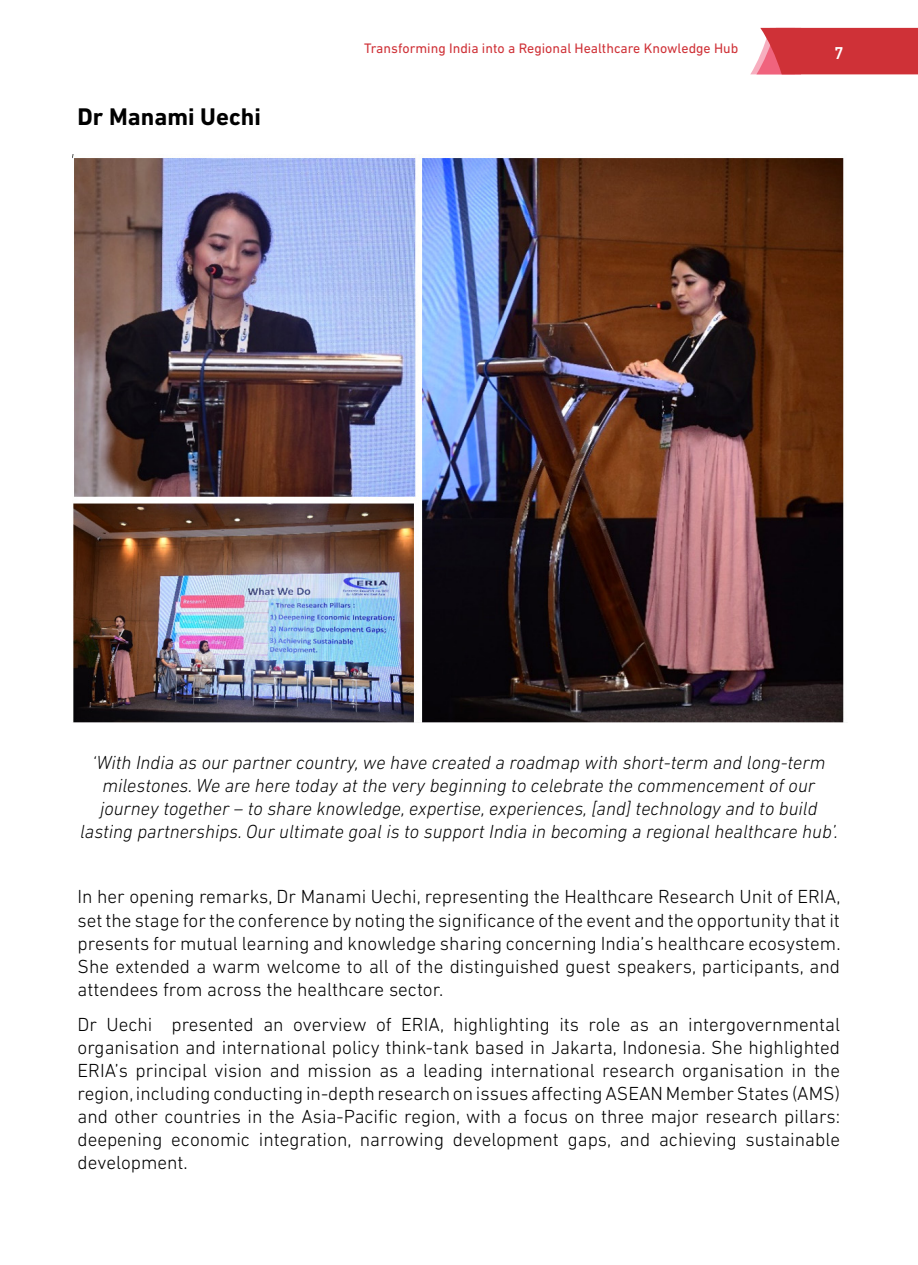
<style>
.page{position:relative;width:918px;height:1265px;background:#fff}
.page>*{position:absolute;margin:0;border:0;box-sizing:border-box;transform-origin:0 0}
.t1{font:700 24.5px "DIN Next LT Pro";color:#000}
.t2{font:300 19.25px/23.1px "DIN Next LT Pro";color:#000;text-align:justify}
.t3{font:italic 300 19.25px/23.1px "DIN Next LT Pro";color:#000;text-align:center}
.t4{font:500 17.5px "DIN Next LT Pro";color:#fff}
.t5{font:14px "DIN Next LT Pro";color:#cf3137}
</style>
<div class="page">
<svg style="left:750px;top:28px;width:168px;height:46px;background:#d44349"></svg>
<img style="left:73px;top:155px;width:771px;height:567px">
<p class="t1" style="left:78px;top:102px;width:185px">Dr Manami Uechi</p>
<p class="t5" style="left:364px;top:40px;width:376px">Transforming India into a Regional Healthcare Knowledge Hub</p>
<p class="t4" style="left:834px;top:43px;width:11px">7</p>
<p class="t3" style="left:80px;top:751px;width:759px">‘With India as our partner country, we have created a roadmap with short-term and long-term milestones. We are here today at the very beginning to celebrate the commencement of our journey together – to share knowledge, expertise, experiences, [and] technology and to build lasting partnerships. Our ultimate goal is to support India in becoming a regional healthcare hub’.</p>
<p class="t2" style="left:78px;top:885px;width:764px">In her opening remarks, Dr Manami Uechi, representing the Healthcare Research Unit of ERIA, set the stage for the conference by noting the significance of the event and the opportunity that it presents for mutual learning and knowledge sharing concerning India’s healthcare ecosystem.<br>She extended a warm welcome to all of the distinguished guest speakers, participants, and attendees from across the healthcare sector.</p>
<p class="t2" style="left:78px;top:1013px;width:764px">Dr Uechi presented an overview of ERIA, highlighting its role as an intergovernmental organisation and international policy think-tank based in Jakarta, Indonesia. She highlighted ERIA’s principal vision and mission as a leading international research organisation in the region, including conducting in-depth research on issues affecting ASEAN Member States (AMS) and other countries in the Asia-Pacific region, with a focus on three major research pillars: deepening economic integration, narrowing development gaps, and achieving sustainable development.</p>
</div>
